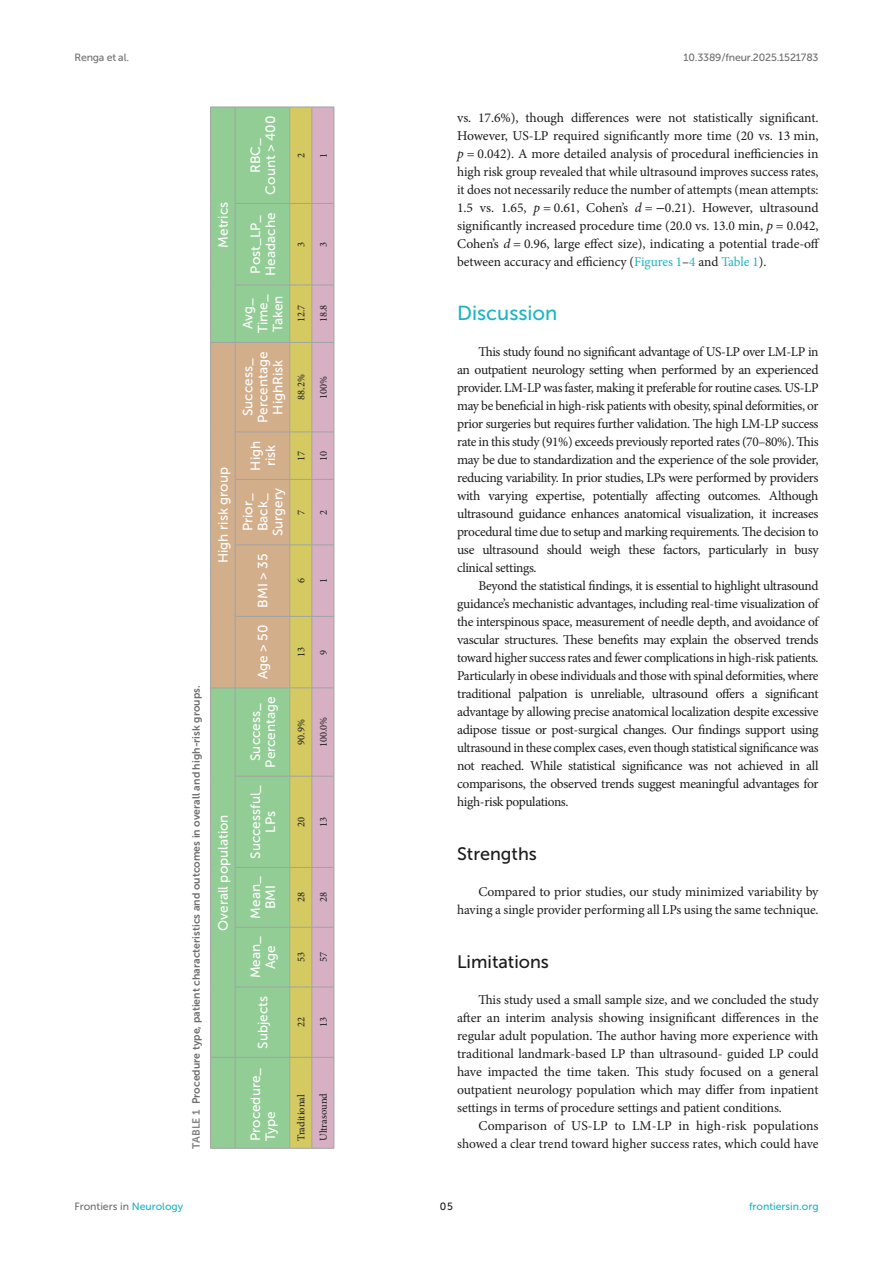
<style>
.page{position:relative;width:893px;height:1263px;background:#fff}
.page>*{position:absolute;margin:0;border:0;box-sizing:border-box;transform-origin:0 0}
.HEAD_1{font:20.25px "Museo Sans 500";color:#1db5c3}
.HEAD_2{font:18px "Museo Sans 500";color:#1b1c1b}
.TEXT{font:13.5px/18px "Minion Pro";letter-spacing:-.005em;color:#1b1c1b;text-align:justify}
.TB_CH{font:13.5px/15px "Museo Sans 500";color:#fff;text-align:center}
.TB_STH{font:13.5px "Museo Sans 500";color:#fff}
.TB_TX{font:10.5px "Minion Pro";color:#1b1c1b}
.TT{font:10.5px "Museo Sans 700";color:#706f70}
.t1{font:10.5px "Museo Sans 500";letter-spacing:-.015em;color:#706f70}
.t2{font:10.5px "Museo Sans 500";color:#1db5c3}
.TT-2{font:10.5px "Museo Sans 700";color:#7e7f7f}
.t3{font:10.5px "Museo Sans 500";color:#1b1c1b}
.s1{font-style:italic}
.s2{font-family:"STIX General"}
.s3{color:#1db5c3}
</style>
<div class="page">
<hr style="left:334px;top:203px;width:1px;height:82px;background:#a2a3a3">
<hr style="left:334px;top:285px;width:1px;height:57px;background:#a2a3a3">
<hr style="left:334px;top:342px;width:1px;height:90px;background:#a2a3a3">
<hr style="left:334px;top:432px;width:1px;height:47px;background:#a2a3a3">
<hr style="left:334px;top:479px;width:1px;height:66px;background:#a2a3a3">
<hr style="left:334px;top:545px;width:1px;height:71px;background:#a2a3a3">
<hr style="left:334px;top:616px;width:1px;height:72px;background:#a2a3a3">
<hr style="left:334px;top:688px;width:1px;height:88px;background:#a2a3a3">
<hr style="left:334px;top:776px;width:1px;height:91px;background:#a2a3a3">
<hr style="left:334px;top:867px;width:1px;height:60px;background:#a2a3a3">
<hr style="left:334px;top:927px;width:1px;height:60px;background:#a2a3a3">
<hr style="left:334px;top:987px;width:1px;height:70px;background:#a2a3a3">
<hr style="left:334px;top:107px;width:1px;height:96px;background:#a2a3a3">
<hr style="left:334px;top:1057px;width:1px;height:91px;background:#a2a3a3">
<hr style="left:210px;top:987px;width:1px;height:70px;background:#a2a3a3">
<hr style="left:210px;top:927px;width:1px;height:60px;background:#a2a3a3">
<hr style="left:210px;top:867px;width:1px;height:60px;background:#a2a3a3">
<hr style="left:210px;top:776px;width:1px;height:91px;background:#a2a3a3">
<hr style="left:210px;top:688px;width:1px;height:88px;background:#a2a3a3">
<hr style="left:210px;top:616px;width:1px;height:72px;background:#a2a3a3">
<hr style="left:210px;top:545px;width:1px;height:71px;background:#a2a3a3">
<hr style="left:210px;top:479px;width:1px;height:66px;background:#a2a3a3">
<hr style="left:210px;top:432px;width:1px;height:47px;background:#a2a3a3">
<hr style="left:210px;top:342px;width:1px;height:90px;background:#a2a3a3">
<hr style="left:210px;top:285px;width:1px;height:57px;background:#a2a3a3">
<hr style="left:210px;top:203px;width:1px;height:82px;background:#a2a3a3">
<hr style="left:210px;top:107px;width:1px;height:96px;background:#a2a3a3">
<hr style="left:210px;top:1057px;width:1px;height:91px;background:#a2a3a3">
<svg style="left:211px;top:107px;width:123px;height:1042px;background:#b6bf92"></svg>
<hr style="left:312px;top:1057px;width:1px;height:91px;background:#a2a3a3">
<p class="t1" style="left:74px;top:52px;width:56px">Renga et al.</p>
<p class="t1" style="left:684px;top:52px;width:136px">10.3389/fneur.2025.1521783</p>
<p class="TT" style="left:190px;top:1104px;width:420px;rotate:-90deg">Procedure type, patient characteristics and outcomes in overall and high-risk groups.</p>
<p class="TT-2" style="left:190px;top:1148px;width:40px;rotate:-90deg">TABLE 1</p>
<p class="TB_STH" style="left:216px;top:248px;width:47px;rotate:-90deg">Metrics</p>
<p class="TB_STH" style="left:216px;top:563px;width:97px;rotate:-90deg">High risk group</p>
<p class="TB_STH" style="left:216px;top:931px;width:118px;rotate:-90deg">Overall population</p>
<p class="TB_CH" style="left:248px;top:195px;width:80px;rotate:-90deg">RBC_<br>Count &gt; 400</p>
<p class="TB_CH" style="left:248px;top:276px;width:65px;text-align:left;rotate:-90deg">Post_LP_<br>Headache</p>
<p class="TB_CH" style="left:240px;top:333px;width:41px;text-align:left;rotate:-90deg">Avg_<br>Time_<br>Taken</p>
<p class="TB_CH" style="left:240px;top:423px;width:73px;rotate:-90deg">Success_<br>Percentage<br>HighRisk</p>
<p class="TB_CH" style="left:248px;top:470px;width:31px;rotate:-90deg">High risk</p>
<p class="TB_CH" style="left:240px;top:536px;width:50px;rotate:-90deg">Prior_<br>Back_<br>Surgery</p>
<p class="TB_CH" style="left:255px;top:608px;width:55px;rotate:-90deg">BMI &gt; 35</p>
<p class="TB_CH" style="left:255px;top:679px;width:56px;rotate:-90deg">Age &gt; 50</p>
<p class="TB_CH" style="left:248px;top:768px;width:73px;rotate:-90deg">Success_<br>Percentage</p>
<p class="TB_CH" style="left:248px;top:859px;width:76px;rotate:-90deg">Successful_<br>LPs</p>
<p class="TB_CH" style="left:248px;top:918px;width:44px;rotate:-90deg">Mean_<br>BMI</p>
<p class="TB_CH" style="left:248px;top:978px;width:44px;rotate:-90deg">Mean_<br>Age</p>
<p class="TB_CH" style="left:255px;top:1048px;width:54px;rotate:-90deg">Subjects</p>
<p class="TB_CH" style="left:248px;top:1141px;width:75px;text-align:left;rotate:-90deg">Procedure_<br>Type</p>
<p class="TB_TX" style="left:294px;top:158px;width:7px;rotate:-90deg">2</p>
<p class="TB_TX" style="left:294px;top:247px;width:7px;rotate:-90deg">3</p>
<p class="TB_TX" style="left:294px;top:322px;width:19px;rotate:-90deg">12.7</p>
<p class="TB_TX" style="left:294px;top:400px;width:27px;rotate:-90deg">88.2%</p>
<p class="TB_TX" style="left:294px;top:461px;width:12px;rotate:-90deg">17</p>
<p class="TB_TX" style="left:294px;top:515px;width:7px;rotate:-90deg">7</p>
<p class="TB_TX" style="left:294px;top:583px;width:7px;rotate:-90deg">6</p>
<p class="TB_TX" style="left:294px;top:657px;width:12px;rotate:-90deg">13</p>
<p class="TB_TX" style="left:294px;top:745px;width:27px;rotate:-90deg">90.9%</p>
<p class="TB_TX" style="left:294px;top:827px;width:12px;rotate:-90deg">20</p>
<p class="TB_TX" style="left:294px;top:902px;width:12px;rotate:-90deg">28</p>
<p class="TB_TX" style="left:294px;top:962px;width:12px;rotate:-90deg">53</p>
<p class="TB_TX" style="left:294px;top:1027px;width:12px;rotate:-90deg">22</p>
<p class="TB_TX" style="left:294px;top:1141px;width:48px;rotate:-90deg">Traditional</p>
<p class="TB_TX" style="left:316px;top:158px;width:7px;rotate:-90deg">1</p>
<p class="TB_TX" style="left:316px;top:247px;width:7px;rotate:-90deg">3</p>
<p class="TB_TX" style="left:316px;top:322px;width:19px;rotate:-90deg">18.8</p>
<p class="TB_TX" style="left:316px;top:399px;width:25px;rotate:-90deg">100%</p>
<p class="TB_TX" style="left:316px;top:461px;width:12px;rotate:-90deg">10</p>
<p class="TB_TX" style="left:316px;top:515px;width:7px;rotate:-90deg">2</p>
<p class="TB_TX" style="left:316px;top:583px;width:7px;rotate:-90deg">1</p>
<p class="TB_TX" style="left:316px;top:655px;width:7px;rotate:-90deg">9</p>
<p class="TB_TX" style="left:316px;top:747px;width:32px;rotate:-90deg">100.0%</p>
<p class="TB_TX" style="left:316px;top:827px;width:12px;rotate:-90deg">13</p>
<p class="TB_TX" style="left:316px;top:902px;width:12px;rotate:-90deg">28</p>
<p class="TB_TX" style="left:316px;top:962px;width:12px;rotate:-90deg">57</p>
<p class="TB_TX" style="left:316px;top:1027px;width:12px;rotate:-90deg">13</p>
<p class="TB_TX" style="left:316px;top:1141px;width:49px;rotate:-90deg">Ultrasound</p>
<p class="TEXT" style="left:457px;top:109px;width:364px">vs. 17.6%), though differences were not statistically significant.<br>However, US-LP required significantly more time (20 vs. 13 min, <span class="s1">p</span> = 0.042). A more detailed analysis of procedural inefficiencies in high risk group revealed that while ultrasound improves success rates, it does not necessarily reduce the number of attempts (mean attempts:<br>1.5 vs. 1.65, <span class="s1">p</span> = 0.61, Cohen’s <span class="s1">d</span> = <span class="s2">−</span>0.21). However, ultrasound significantly increased procedure time (20.0 vs. 13.0 min, <span class="s1">p</span> = 0.042, Cohen’s <span class="s1">d</span> = 0.96, large effect size), indicating a potential trade-off between accuracy and efficiency (<span class="s3">Figures 1</span>–<span class="s3">4</span> and <span class="s3">Table 1</span>).</p>
<p class="HEAD_1" style="left:457px;top:302px;width:102px">Discussion</p>
<p class="TEXT" style="left:457px;top:343px;width:363px;text-indent:21px">This study found no significant advantage of US-LP over LM-LP in an outpatient neurology setting when performed by an experienced provider. LM-LP was faster, making it preferable for routine cases. US-LP may be beneficial in high-risk patients with obesity, spinal deformities, or prior surgeries but requires further validation. The high LM-LP success rate in this study (91%) exceeds previously reported rates (70–80%). This may be due to standardization and the experience of the sole provider, reducing variability. In prior studies, LPs were performed by providers with varying expertise, potentially affecting outcomes. Although ultrasound guidance enhances anatomical visualization, it increases procedural time due to setup and marking requirements. The decision to use ultrasound should weigh these factors, particularly in busy clinical settings.</p>
<p class="TEXT" style="left:457px;top:577px;width:363px;text-indent:21px">Beyond the statistical findings, it is essential to highlight ultrasound guidance’s mechanistic advantages, including real-time visualization of the interspinous space, measurement of needle depth, and avoidance of vascular structures. These benefits may explain the observed trends toward higher success rates and fewer complications in high-risk patients.<br>Particularly in obese individuals and those with spinal deformities, where traditional palpation is unreliable, ultrasound offers a significant advantage by allowing precise anatomical localization despite excessive adipose tissue or post-surgical changes. Our findings support using ultrasound in these complex cases, even though statistical significance was not reached. While statistical significance was not achieved in all comparisons, the observed trends suggest meaningful advantages for high-risk populations.</p>
<p class="HEAD_2" style="left:457px;top:844px;width:81px">Strengths</p>
<p class="TEXT" style="left:457px;top:883px;width:363px;text-align:right">Compared to prior studies, our study minimized variability by having a single provider performing all LPs using the same technique.</p>
<p class="HEAD_2" style="left:457px;top:952px;width:93px">Limitations</p>
<p class="TEXT" style="left:457px;top:991px;width:363px;text-indent:21px">This study used a small sample size, and we concluded the study after an interim analysis showing insignificant differences in the regular adult population. The author having more experience with traditional landmark-based LP than ultrasound- guided LP could have impacted the time taken. This study focused on a general outpatient neurology population which may differ from inpatient settings in terms of procedure settings and patient conditions.</p>
<p class="TEXT" style="left:478px;top:1117px;width:342px">Comparison of US-LP to LM-LP in high-risk populations</p>
<p class="TEXT" style="left:457px;top:1135px;width:363px">showed a clear trend toward higher success rates, which could have</p>
<p class="t1" style="left:74px;top:1200px;width:110px">Frontiers in <span class="s3">Neurology</span></p>
<p class="t3" style="left:440px;top:1200px;width:14px">05</p>
<p class="t2" style="left:749px;top:1200px;width:71px">frontiersin.org</p>
</div>
